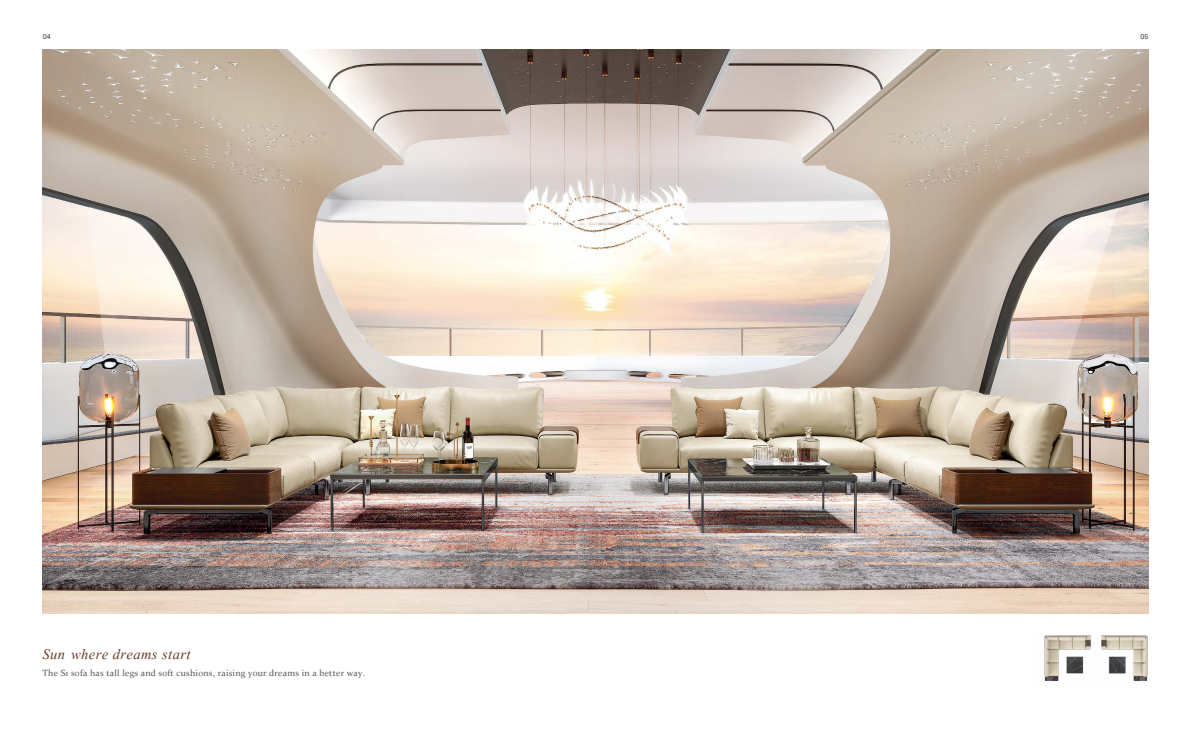
<style>
.page{position:relative;width:1191px;height:738px;background:#fff}
.page>*{position:absolute;margin:0;border:0;box-sizing:border-box;transform-origin:0 0}
.t1{font:18px "Vijaya";letter-spacing:.025em;color:#643c23}
.t2{font:9px "Constantia";letter-spacing:.025em;color:#595757}
.t3{font:7px "Helvetica";color:#3e3a39}
</style>
<div class="page">
<img style="left:1044px;top:635px;width:104px;height:47px">
<img style="left:43px;top:50px;width:1105px;height:562px">
<p class="t3" style="left:43px;top:32px;width:9px">04</p>
<p class="t3" style="left:1140px;top:32px;width:9px">05</p>
<h1 class="t1" style="left:43px;top:639px;width:149px">Sun where dreams start</h1>
<p class="t2" style="left:43px;top:666px;width:324px">The S1 sofa has tall legs and soft cushions, raising your dreams in a better way.</p>
</div>
